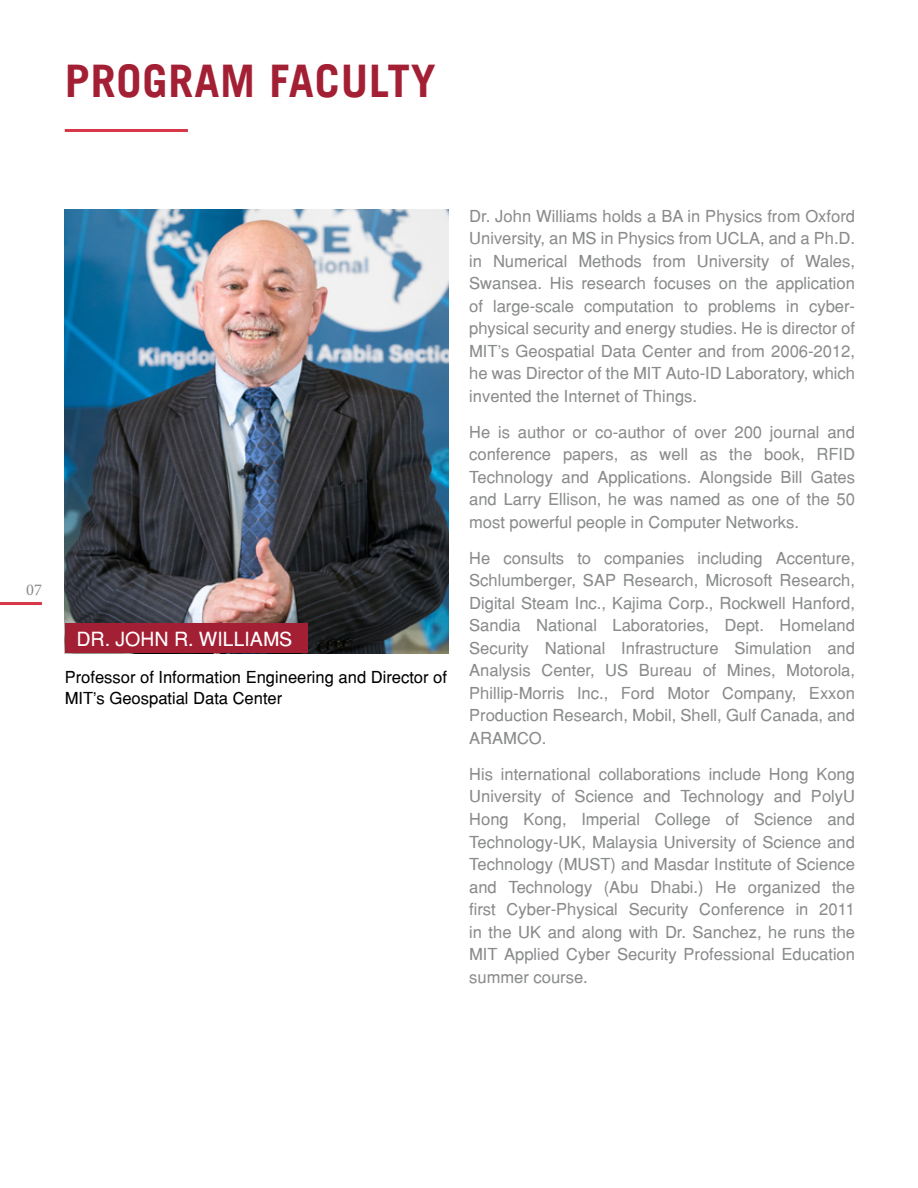
<style>
.page{position:relative;width:918px;height:1188px;background:#fff}
.page>*{position:absolute;margin:0;border:0;box-sizing:border-box;transform-origin:0 0}
.t1{font:700 45px "Trade Gothic LT";letter-spacing:.02em;color:#a31f34}
.t2{font:19.5px "Helvetica";color:#fff}
.t3{font:16.5px/22.5px "Helvetica";color:#8a8b8c;text-align:justify}
.t4{font:16.5px/21px "Helvetica";color:#000}
.t5{font:16.5px "Minion Pro";color:#8a8a8b}
</style>
<div class="page">
<hr style="left:65px;top:129px;width:123px;height:3px;background:#d73747">
<hr style="left:0;top:602px;width:42px;height:3px;background:#d73747">
<img style="left:65px;top:210px;width:383px;height:443px">
<div style="left:65px;top:624px;width:243px;height:29px;background:#a31f34"></div>
<h1 class="t1" style="left:65px;top:53px;width:373px">PROGRAM FACULTY</h1>
<p class="t5" style="left:26px;top:579px;width:17px">07</p>
<p class="t2" style="left:76px;top:627px;width:217px">DR. JOHN R. WILLIAMS</p>
<p class="t4" style="left:65px;top:666px;width:384px">Professor of Information Engineering and Director of<br>MIT’s Geospatial Data Center</p>
<p class="t3" style="left:469px;top:205px;width:387px">Dr. John Williams holds a BA in Physics from Oxford University, an MS in Physics from UCLA, and a Ph.D. in Numerical Methods from University of Wales, Swansea. His research focuses on the application of large-scale computation to problems in cyber&shy;physical security and energy studies. He is director of MIT’s Geospatial Data Center and from 2006-2012, he was Director of the MIT Auto-ID Laboratory, which invented the Internet of Things.</p>
<p class="t3" style="left:469px;top:421px;width:387px">He is author or co-author of over 200 journal and conference papers, as well as the book, RFID Technology and Applications. Alongside Bill Gates and Larry Ellison, he was named as one of the 50 most powerful people in Computer Networks.</p>
<p class="t3" style="left:469px;top:547px;width:387px">He consults to companies including Accenture, Schlumberger, SAP Research, Microsoft Research, Digital Steam Inc., Kajima Corp., Rockwell Hanford, Sandia National Laboratories, Dept. Homeland Security National Infrastructure Simulation and Analysis Center, US Bureau of Mines, Motorola, Phillip-Morris Inc., Ford Motor Company, Exxon Production Research, Mobil, Shell, Gulf Canada, and ARAMCO.</p>
<p class="t3" style="left:469px;top:763px;width:387px">His international collaborations include Hong Kong University of Science and Technology and PolyU Hong Kong, Imperial College of Science and Technology-UK, Malaysia University of Science and Technology (MUST) and Masdar Institute of Science and Technology (Abu Dhabi.) He organized the first Cyber-Physical Security Conference in 2011 in the UK and along with Dr. Sanchez, he runs the MIT Applied Cyber Security Professional Education summer course.</p>
</div>
